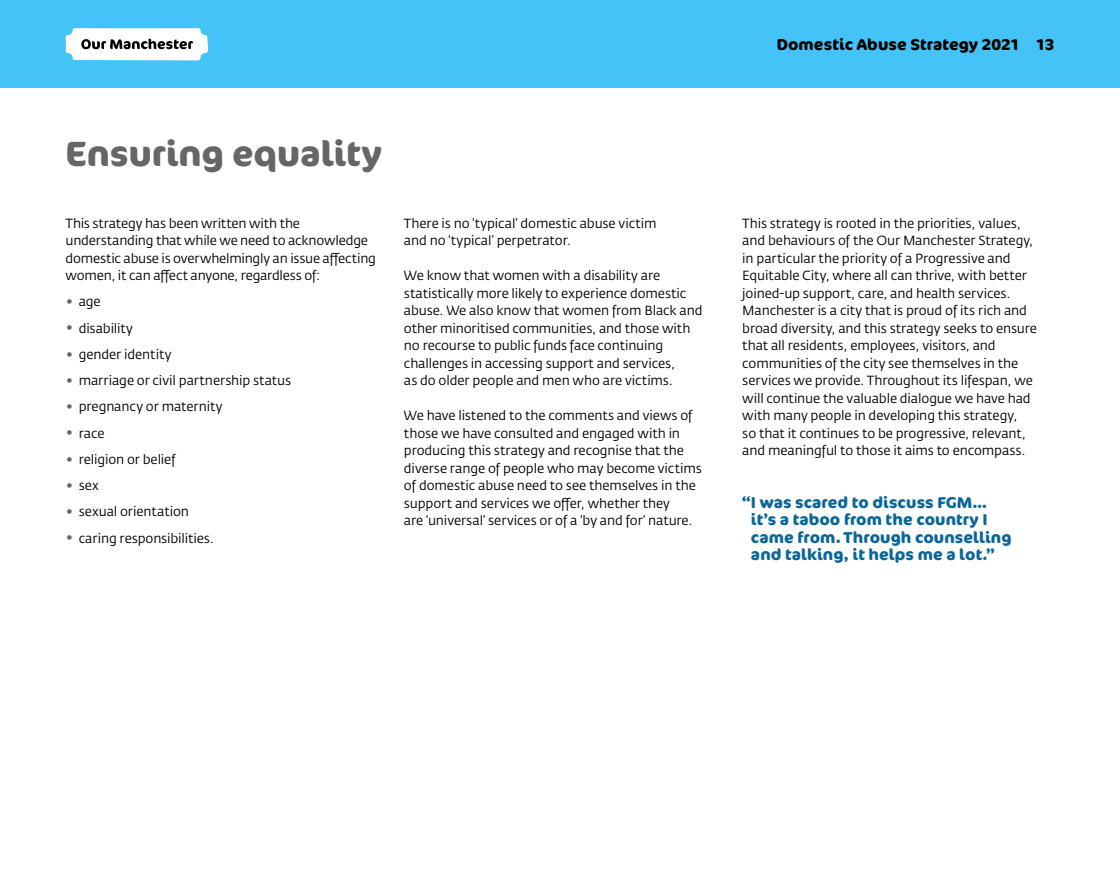
<style>
.page{position:relative;width:1120px;height:896px;background:#fff}
.page>*{position:absolute;margin:0;border:0;box-sizing:border-box;transform-origin:0 0}
.H1_Chapter_heading{font:700 35px "Cocon Pro";color:#666}
.Pull_Quote{font:700 15.75px/17.5px "Cocon Pro";letter-spacing:.005em;color:#0a6699}
.t1{font:700 15.75px "Cocon Pro";letter-spacing:.005em;color:#000}
.P_Body{font:13.12px/17.5px "Fedra Sans Std";letter-spacing:-.01em;color:#000}
.P_Body_before_bullet{font:13.12px/17.5px "Fedra Sans Std";letter-spacing:-.02em;color:#000}
.P_Bullet_list{font:13.12px "Fedra Sans Std";letter-spacing:-.01em;color:#000}
.P_Last_bullet_list{font:13.12px "Fedra Sans Std";letter-spacing:-.01em;color:#000}
.s1{font-weight:700;font-size:15.75px;color:#666}
</style>
<div class="page">
<div style="left:0;top:0;width:1120px;height:88px;background:#43c3f7"></div>
<svg style="left:66px;top:28px;width:142px;height:32px"></svg>
<h1 class="H1_Chapter_heading" style="left:66px;top:130px;width:318px">Ensuring equality</h1>
<p class="P_Body_before_bullet" style="left:66px;top:214px;width:312px">This strategy has been written with the understanding that while we need to acknowledge domestic abuse is overwhelmingly an issue affecting women, it can affect anyone, regardless of:</p>
<p class="P_Bullet_list" style="left:66px;top:293px;width:37px"><span class="s1">•</span> age</p>
<p class="P_Bullet_list" style="left:66px;top:320px;width:69px"><span class="s1">•</span> disability</p>
<p class="P_Bullet_list" style="left:66px;top:346px;width:107px"><span class="s1">•</span> gender identity</p>
<p class="P_Bullet_list" style="left:66px;top:372px;width:227px"><span class="s1">•</span> marriage or civil partnership status</p>
<p class="P_Bullet_list" style="left:66px;top:398px;width:159px"><span class="s1">•</span> pregnancy or maternity</p>
<p class="P_Bullet_list" style="left:66px;top:425px;width:41px"><span class="s1">•</span> race</p>
<p class="P_Bullet_list" style="left:66px;top:451px;width:112px"><span class="s1">•</span> religion or belief</p>
<p class="P_Bullet_list" style="left:66px;top:477px;width:35px"><span class="s1">•</span> sex</p>
<p class="P_Bullet_list" style="left:66px;top:503px;width:125px"><span class="s1">•</span> sexual orientation</p>
<p class="P_Last_bullet_list" style="left:66px;top:530px;width:150px"><span class="s1">•</span> caring responsibilities.</p>
<p class="P_Body" style="left:404px;top:214px;width:254px">There is no ‘typical’ domestic abuse victim and no ‘typical’ perpetrator.</p>
<p class="P_Body" style="left:404px;top:267px;width:300px">We know that women with a disability are statistically more likely to experience domestic abuse. We also know that women from Black and other minoritised communities, and those with no recourse to public funds face continuing challenges in accessing support and services,<br>as do older people and men who are victims.</p>
<p class="P_Body" style="left:404px;top:407px;width:299px">We have listened to the comments and views of those we have consulted and engaged with in producing this strategy and recognise that the diverse range of people who may become victims of domestic abuse need to see themselves in the support and services we offer, whether they<br>are ‘universal’ services or of a ‘by and for’ nature.</p>
<p class="t1" style="left:777px;top:34px;width:279px">Domestic Abuse Strategy 2021 13</p>
<p class="P_Body" style="left:742px;top:214px;width:296px">This strategy is rooted in the priorities, values, and behaviours of the Our Manchester Strategy, in particular the priority of a Progressive and Equitable City, where all can thrive, with better joined-up support, care, and health services.<br>Manchester is a city that is proud of its rich and broad diversity, and this strategy seeks to ensure that all residents, employees, visitors, and communities of the city see themselves in the services we provide. Throughout its lifespan, we will continue the valuable dialogue we have had with many people in developing this strategy,<br>so that it continues to be progressive, relevant, and meaningful to those it aims to encompass.</p>
<p class="Pull_Quote" style="left:751px;top:493px;width:262px;text-indent:-9px">“I was scared to discuss FGM… it’s a taboo from the country I came from. Through counselling and talking, it helps me a lot.”</p>
</div>
